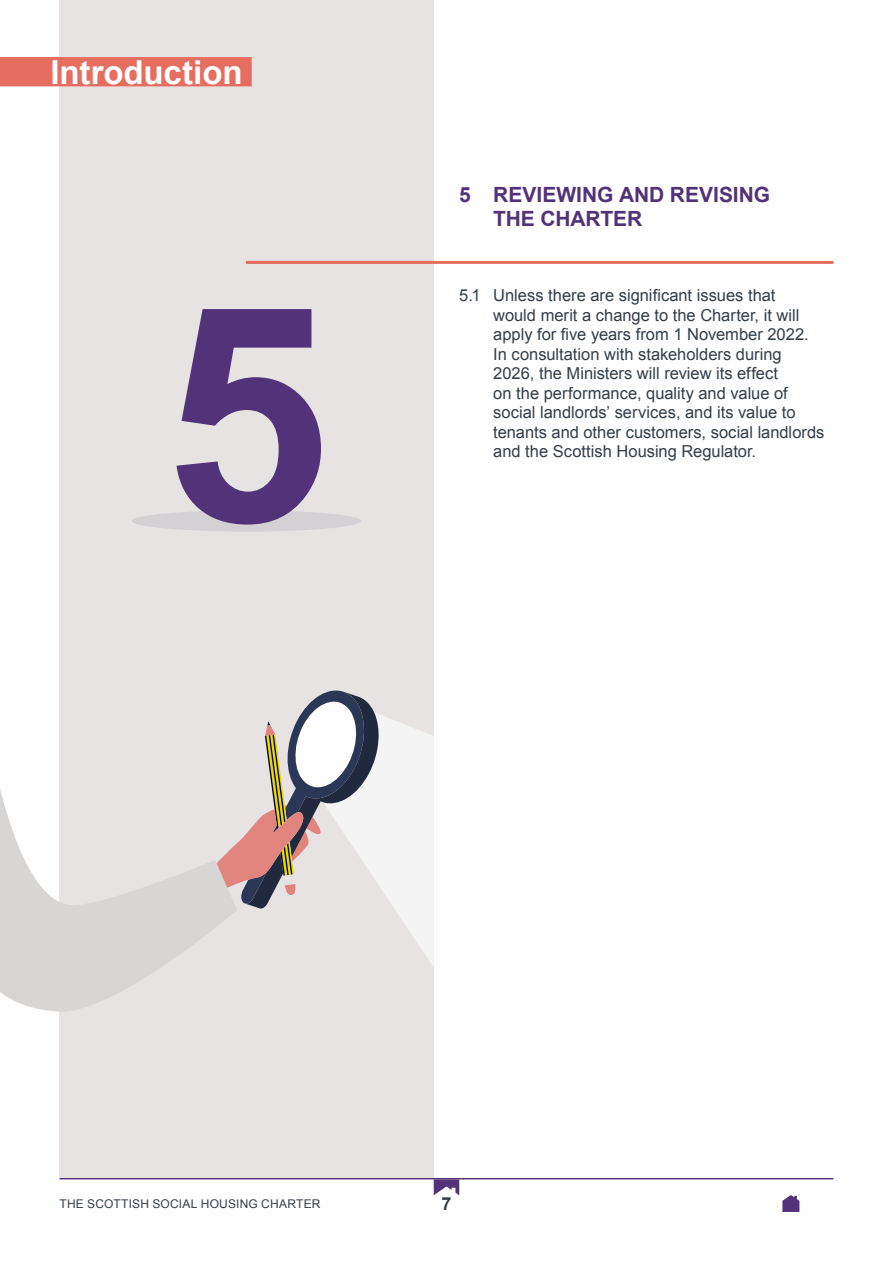
<style>
.page{position:relative;width:893px;height:1263px;background:#fff}
.page>*{position:absolute;margin:0;border:0;box-sizing:border-box;transform-origin:0 0}
.t1{font:700 300px "Arial";color:#523278}
.t2{font:700 33px "Arial";letter-spacing:-.005em;color:#fff}
.t3{font:700 21px/24px "Arial";letter-spacing:-.005em;color:#523278}
.t4{font:700 18px "Arial";color:#343e48}
.t5{font:16.5px/19.5px "Arial";color:#343e48}
.t6{font:12px "Arial";letter-spacing:.015em;color:#343e48}
</style>
<div class="page">
<svg style="left:434px;top:1179px;width:25px;height:16px"></svg>
<svg style="left:782px;top:1195px;width:17px;height:17px"></svg>
<hr style="left:60px;top:1178px;width:773px;height:1px;background:#523278">
<div style="left:60px;top:0;width:374px;height:1178px;background:#e8e3e3"></div>
<hr style="left:246px;top:261px;width:587px;height:3px;background:#e66e60">
<div style="left:132px;top:510px;width:229px;height:21px;background:#d3d1d4;border-radius:50%"></div>
<div style="left:0;top:57px;width:252px;height:29px;background:#e66e60"></div>
<svg style="left:0;top:725px;width:217px;height:290px"></svg>
<svg style="left:217px;top:690px;width:217px;height:276px"></svg>
<p class="t2" style="left:50px;top:50px;width:194px">Introduction</p>
<p class="t1" style="left:163px;top:218px;width:168px">5</p>
<p class="t3" style="left:493px;top:184px;width:278px;text-indent:-34px">5 REVIEWING AND REVISING<br>THE CHARTER</p>
<p class="t5" style="left:493px;top:286px;width:333px;text-indent:-34px">5.1 Unless there are significant issues that<br>would merit a change to the Charter, it will apply for five years from 1 November 2022.<br>In consultation with stakeholders during 2026, the Ministers will review its effect<br>on the performance, quality and value of social landlords’ services, and its value to tenants and other customers, social landlords and the Scottish Housing Regulator.</p>
<p class="t6" style="left:60px;top:1196px;width:262px">THE SCOTTISH SOCIAL HOUSING CHARTER</p>
<p class="t4" style="left:441px;top:1192px;width:12px">7</p>
</div>
